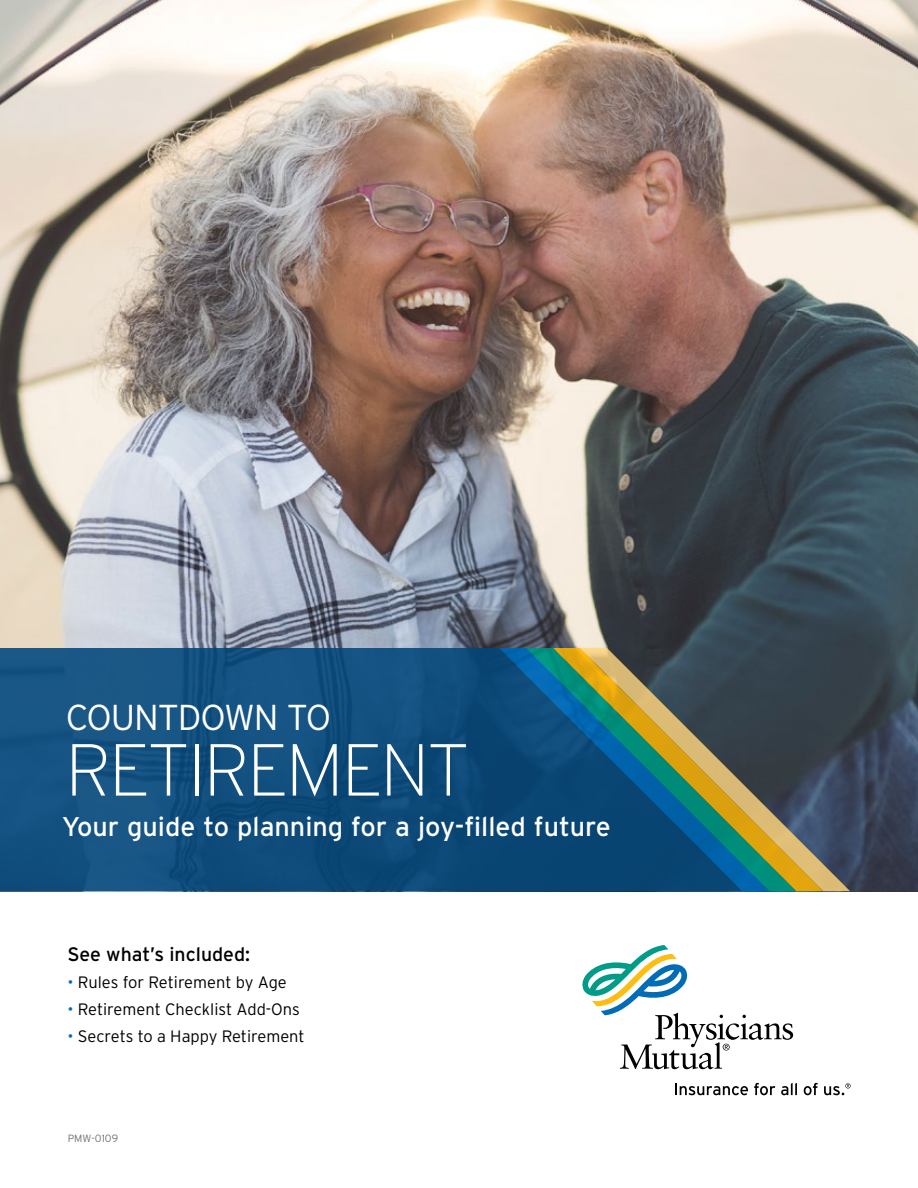
<style>
.page{position:relative;width:918px;height:1188px;background:#fff}
.page>*{position:absolute;margin:0;border:0;box-sizing:border-box;transform-origin:0 0}
.t1{font:200 73.5px "Interstate";letter-spacing:-.03em;color:#fff}
.t2{font:300 36px "Interstate";letter-spacing:-.03em;color:#fff}
.t3{font:27px "Interstate";color:#fff}
.t4{font:19.5px "Interstate";color:#000}
.t5{font:300 16.5px "Interstate";color:#000}
.t6{font:300 10.5px "Interstate";color:#717275}
.s1{color:#006cb6}
</style>
<div class="page">
<img style="left:0;top:0;width:918px;height:891px">
<svg style="left:582px;top:945px;width:211px;height:124px"></svg>
<svg style="left:675px;top:1083px;width:73px;height:12px"></svg>
<svg style="left:754px;top:1083px;width:21px;height:12px"></svg>
<svg style="left:781px;top:1083px;width:16px;height:12px"></svg>
<svg style="left:804px;top:1083px;width:14px;height:12px"></svg>
<svg style="left:824px;top:1083px;width:27px;height:12px"></svg>
<svg style="left:823px;top:648px;width:27px;height:243px;background:#404955"></svg>
<svg style="left:796px;top:648px;width:27px;height:243px;background:#555956"></svg>
<svg style="left:769px;top:648px;width:27px;height:243px;background:#575d4b"></svg>
<svg style="left:742px;top:648px;width:27px;height:243px;background:#506252"></svg>
<svg style="left:0;top:648px;width:742px;height:243px;background:#1a5478"></svg>
<h2 class="t2" style="left:66px;top:695px;width:267px">COUNTDOWN TO</h2>
<h1 class="t1" style="left:65px;top:725px;width:406px">RETIREMENT</h1>
<h3 class="t3" style="left:62px;top:810px;width:550px">Your guide to planning for a joy-filled future</h3>
<p class="t4" style="left:67px;top:942px;width:184px">See what’s included:</p>
<p class="t5" style="left:67px;top:972px;width:221px"><span class="s1">•</span> Rules for Retirement by Age</p>
<p class="t5" style="left:67px;top:999px;width:234px"><span class="s1">•</span> Retirement Checklist Add-Ons</p>
<p class="t5" style="left:67px;top:1026px;width:239px"><span class="s1">•</span> Secrets to a Happy Retirement</p>
<p class="t6" style="left:68px;top:1132px;width:52px">PMW-0109</p>
</div>
